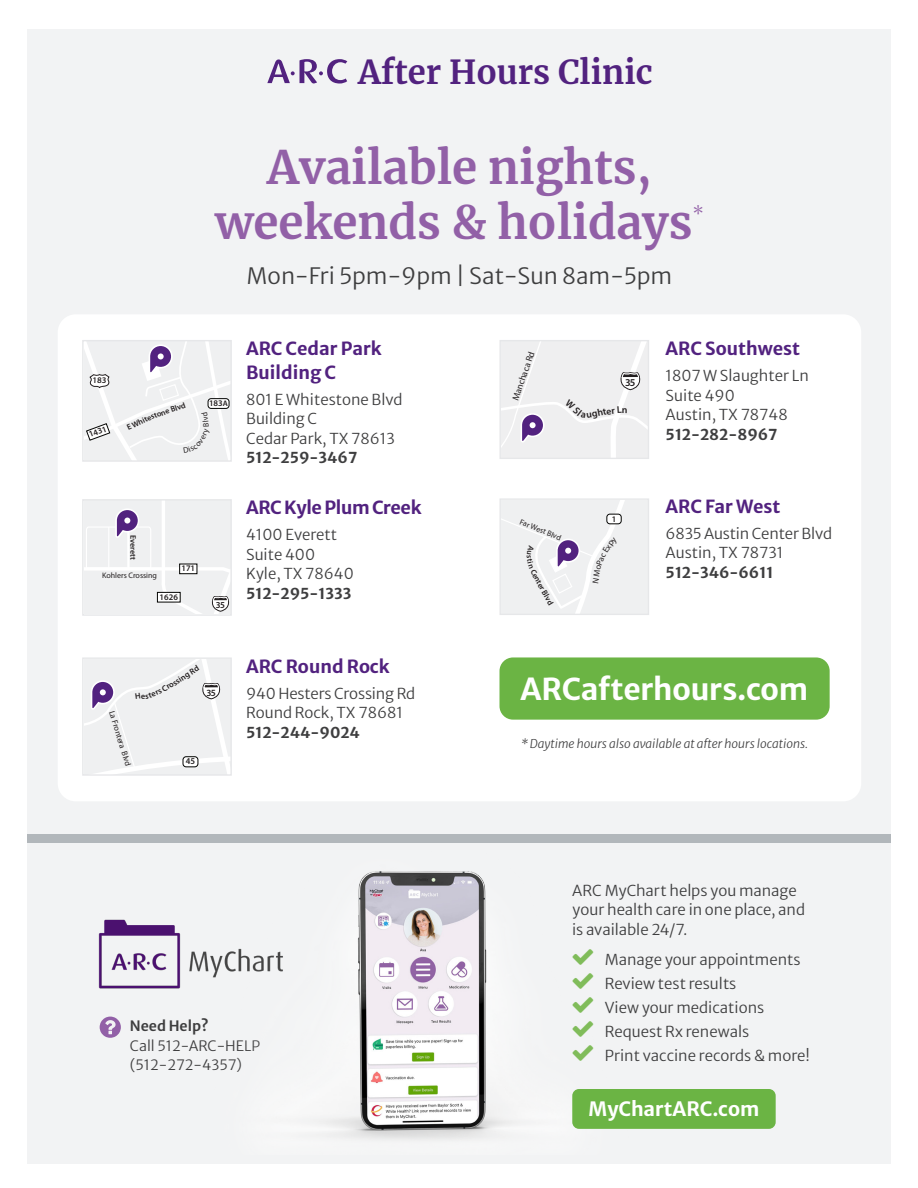
<style>
.page{position:relative;width:918px;height:1188px;background:#fff}
.page>*{position:absolute;margin:0;border:0;box-sizing:border-box;transform-origin:0 0}
.t1{font:700 45.75px/54.8px "Merriweather";color:#9260a7;text-align:center}
.t2{font:700 32.7px "Merriweather";color:#52227f}
.t3{font:700 30px "Merriweather Sans";letter-spacing:-.01em;color:#fff}
.t4{font:300 22.5px "Merriweather Sans";color:#3e3e3f}
.t5{font:700 19.65px "Merriweather Sans";color:#fff}
.t6{font:300 18.3px "Merriweather";color:#9260a7}
.t7{font:700 18px/24.2px "Merriweather Sans";color:#52227f}
.t8{font:700 18px "Merriweather Sans";letter-spacing:-.02em;color:#52227f}
.t9{font:300 15px/19.5px "Merriweather Sans";color:#3e3e3f}
.t10{font:300 14.25px/19.5px "Merriweather Sans";color:#3e3e3f}
.t11{font:italic 300 12px "Merriweather Sans";color:#3e3e3f}
.t12{font:600 10.5px "Myriad Pro";color:#231f20}
.t13{font:600 9.45px "Myriad Pro";color:#231f20}
.t14{font:9.15px "Myriad Pro";color:#231f20}
.t15{font:600 9.15px "Myriad Pro";color:#231f20}
.t16{font:600 8.85px "Myriad Pro";color:#231f20}
.t17{font:600 8.55px "Myriad Pro";color:#231f20}
.t18{font:8.25px "Myriad Pro";color:#231f20}
.t19{font:600 8.1px "Myriad Pro";color:#231f20}
.t20{font:7.95px "Myriad Pro";color:#231f20}
.t21{font:600 7.95px "Myriad Pro";letter-spacing:-.005em;color:#231f20}
.s1{font-size:8.1px}
.s2{font-weight:700}
.s3{font-weight:600}
</style>
<div class="page">
<div style="left:27px;top:29px;width:864px;height:1134px;background:#f2f3f4"></div>
<div style="left:27px;top:834px;width:864px;height:9px;background:#b2b7bb"></div>
<svg style="left:267px;top:59px;width:80px;height:25px"></svg>
<div style="left:58px;top:314px;width:803px;height:487px;background:#fff;border-radius:18px"></div>
<svg style="left:82px;top:499px;width:150px;height:117px"></svg>
<div style="left:500px;top:657px;width:330px;height:63px;background:#6bb444;border-radius:14px"></div>
<img style="left:98px;top:919px;width:108px;height:70px">
<svg style="left:100px;top:1017px;width:21px;height:21px"></svg>
<img style="left:206px;top:871px;width:369px;height:267px">
<div style="left:572px;top:1089px;width:204px;height:40px;background:#6bb444;border-radius:7px"></div>
<svg style="left:573px;top:949px;width:2px;height:16px"></svg>
<svg style="left:573px;top:973px;width:2px;height:16px"></svg>
<svg style="left:573px;top:997px;width:2px;height:16px"></svg>
<svg style="left:573px;top:1021px;width:2px;height:16px"></svg>
<svg style="left:573px;top:1045px;width:2px;height:16px"></svg>
<svg style="left:82px;top:657px;width:150px;height:119px"></svg>
<svg style="left:82px;top:340px;width:150px;height:122px"></svg>
<svg style="left:499px;top:340px;width:150px;height:119px"></svg>
<svg style="left:499px;top:498px;width:150px;height:117px"></svg>
<p class="t2" style="left:358px;top:49px;width:296px">After Hours Clinic</p>
<p class="t1" style="left:215px;top:139px;width:479px">Available nights, weekends &amp; holidays</p>
<p class="t6" style="left:692px;top:201px;width:13px">*</p>
<p class="t4" style="left:247px;top:256px;width:427px">Mon-Fri 5pm-9pm | Sat-Sun 8am-5pm</p>
<p class="t17" style="left:93px;top:375px;width:16px">183</p>
<p class="t17" style="left:87px;top:430px;width:20px;rotate:-20deg">1431</p>
<p class="t19" style="left:145px;top:413px;width:42px;rotate:-20deg">estone Blvd</p>
<p class="t19" style="left:125px;top:423px;width:23px;rotate:-25deg">E Whit</p>
<p class="t17" style="left:209px;top:398px;width:20px">183<span class="s1">A</span></p>
<p class="t21" style="left:138px;top:535px;width:26px;rotate:90deg">Everett</p>
<p class="t20" style="left:102px;top:570px;width:56px">Kohlers Crossing</p>
<p class="t17" style="left:181px;top:563px;width:15px">171</p>
<p class="t17" style="left:160px;top:591px;width:20px">1626</p>
<p class="t15" style="left:216px;top:599px;width:11px">35</p>
<p class="t7" style="left:246px;top:334px;width:137px">ARC Cedar Park<br>Building C</p>
<p class="t9" style="left:246px;top:388px;width:158px">801 E Whitestone Blvd<br>Building C<br>Cedar Park, TX 78613<br><span class="s2">512-259-3467</span></p>
<p class="t8" style="left:246px;top:492px;width:177px">ARC Kyle Plum Creek</p>
<p class="t9" style="left:246px;top:524px;width:109px">4100 Everett<br>Suite 400<br>Kyle, TX 78640<br><span class="s2">512-295-1333</span></p>
<p class="t18" style="left:117px;top:709px;width:59px;rotate:73deg">La Frontera Blvd</p>
<p class="t13" style="left:207px;top:686px;width:11px">35</p>
<p class="t16" style="left:186px;top:756px;width:11px">45</p>
<p class="t7" style="left:246px;top:652px;width:145px">ARC Round Rock</p>
<p class="t9" style="left:246px;top:682px;width:171px">940 Hesters Crossing Rd<br>Round Rock, TX 78681<br><span class="s2">512-244-9024</span></p>
<p class="t14" style="left:510px;top:398px;width:53px;rotate:-71deg">Manchaca Rd</p>
<p class="t12" style="left:625px;top:376px;width:12px">35</p>
<p class="t20" style="left:522px;top:517px;width:45px;rotate:22deg">Far West Blvd</p>
<p class="t17" style="left:612px;top:514px;width:6px">1</p>
<p class="t7" style="left:666px;top:335px;width:136px">ARC Southwest</p>
<p class="t9" style="left:666px;top:364px;width:145px">1807 W Slaughter Ln<br>Suite 490<br>Austin, TX 78748<br><span class="s2">512-282-8967</span></p>
<p class="t7" style="left:666px;top:492px;width:116px">ARC Far West</p>
<p class="t9" style="left:666px;top:522px;width:168px">6835 Austin Center Blvd<br>Austin, TX 78731<br><span class="s2">512-346-6611</span></p>
<p class="t3" style="left:521px;top:663px;width:289px">ARCafterhours.com</p>
<p class="t11" style="left:521px;top:733px;width:289px">*Daytime hours also available at after hours locations.</p>
<p class="t10" style="left:130px;top:1015px;width:132px"><span class="s3">Need Help?<br></span>Call 512-ARC-HELP (512-272-4357)</p>
<p class="t9" style="left:572px;top:879px;width:234px">ARC MyChart helps you manage your health care in one place, and is available 24/7.</p>
<p class="t9" style="left:605px;top:946px;width:207px;line-height:24px">Manage your appointments<br>Review test results<br>View your medications<br>Request Rx renewals<br>Print vaccine records &amp; more!</p>
<p class="t5" style="left:589px;top:1091px;width:172px">MyChartARC.com</p>
</div>
